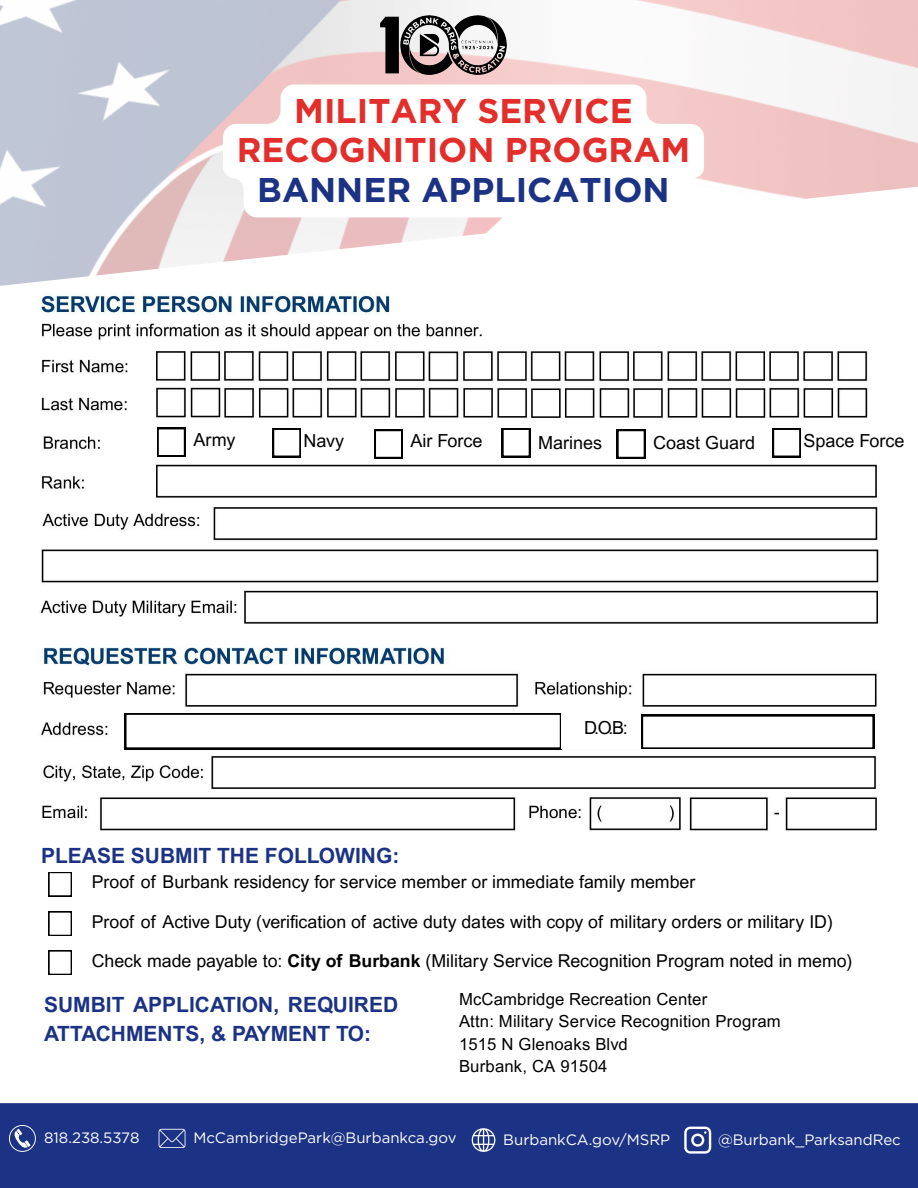
<style>
.page{position:relative;width:918px;height:1188px;background:#fff}
.page>*{position:absolute;margin:0;border:0;box-sizing:border-box;transform-origin:0 0}
.t1{font:700 34.35px/39.3px "Gotham";color:#e32f2b;text-align:center}
.t2{font:700 21px/29.2px "Arial MT Pro";color:#1c3385}
.t3{font:18px "Arial MT Pro";color:#000}
.t4{font:17.7px "Arial MT Pro";color:#000}
.t5{font:16.65px/22.5px "Arial MT Pro";letter-spacing:.01em;color:#000}
.t6{font:15px "Gotham";color:#fff}
.s1{color:#1c3385}
.s2{font-weight:700}
</style>
<div class="page">
<img style="left:40px;top:292px;width:839px;height:539px">
<img style="left:0;top:0;width:918px;height:286px">
<img style="left:380px;top:16px;width:126px;height:58px">
<svg style="left:49px;top:872px;width:23px;height:24px"></svg>
<svg style="left:49px;top:912px;width:23px;height:24px"></svg>
<svg style="left:49px;top:950px;width:23px;height:25px"></svg>
<svg style="left:125px;top:713px;width:436px;height:36px"></svg>
<div style="left:562px;top:710px;width:322px;height:39px;background:#fff"></div>
<svg style="left:641px;top:715px;width:233px;height:34px"></svg>
<div style="left:0;top:1103px;width:918px;height:85px;background:#1c3385"></div>
<svg style="left:9px;top:1125px;width:27px;height:27px"></svg>
<svg style="left:159px;top:1129px;width:26px;height:19px"></svg>
<svg style="left:472px;top:1128px;width:23px;height:24px"></svg>
<svg style="left:684px;top:1127px;width:27px;height:27px"></svg>
<div style="left:153px;top:423px;width:721px;height:39px;background:#fff"></div>
<svg style="left:223px;top:84px;width:481px;height:133px"></svg>
<div style="left:157px;top:428px;width:29px;height:29px;background:#000"></div>
<svg style="left:158px;top:429px;width:26px;height:26px"></svg>
<svg style="left:273px;top:428px;width:28px;height:29px"></svg>
<div style="left:374px;top:430px;width:29px;height:28px;background:#000"></div>
<svg style="left:376px;top:431px;width:25px;height:26px"></svg>
<svg style="left:502px;top:428px;width:28px;height:29px"></svg>
<svg style="left:617px;top:430px;width:28px;height:28px"></svg>
<svg style="left:772px;top:428px;width:29px;height:29px"></svg>
<p class="t1" style="left:237px;top:91px;width:455px">MILITARY SERVICE<br>RECOGNITION PROGRAM<br><span class="s1">BANNER APPLICATION</span></p>
<h4 class="t3" style="left:193px;top:433px;width:44px">Army</h4>
<h4 class="t3" style="left:304px;top:434px;width:42px">Navy</h4>
<h4 class="t3" style="left:411px;top:434px;width:73px">Air Force</h4>
<h2 class="t3" style="left:538px;top:436px;width:65px">Marines</h2>
<h4 class="t3" style="left:653px;top:436px;width:103px">Coast Guard</h4>
<p class="t3" style="left:804px;top:434px;width:102px">Space Force</p>
<h4 class="t2" style="left:41px;top:844px;width:360px">PLEASE SUBMIT THE FOLLOWING:</h4>
<h4 class="t3" style="left:584px;top:721px;width:45px">D.O.B:</h4>
<p class="t4" style="left:92px;top:875px;width:605px">Proof of Burbank residency for service member or immediate family member</p>
<h1 class="t4" style="left:92px;top:915px;width:743px">Proof of Active Duty (verification of active duty dates with copy of military orders or military ID)</h1>
<p class="t4" style="left:92px;top:954px;width:762px">Check made payable to: <span class="s2">City of Burbank</span> (Military Service Recognition Program noted in memo)</p>
<h4 class="t2" style="left:44px;top:993px;width:356px">SUMBIT APPLICATION, REQUIRED<br>ATTACHMENTS, &amp; PAYMENT TO:</h4>
<h4 class="t5" style="left:459px;top:990px;width:323px">McCambridge Recreation Center<br>Attn: Military Service Recognition Program<br>1515 N Glenoaks Blvd<br>Burbank, CA 91504</h4>
<h4 class="t6" style="left:44px;top:1129px;width:97px">818.238.5378</h4>
<h4 class="t6" style="left:193px;top:1129px;width:265px">McCambridgePark@Burbankca.gov</h4>
<h3 class="t6" style="left:503px;top:1130px;width:168px">BurbankCA.gov/MSRP</h3>
<h2 class="t6" style="left:718px;top:1130px;width:184px">@Burbank_ParksandRec</h2>
</div>
